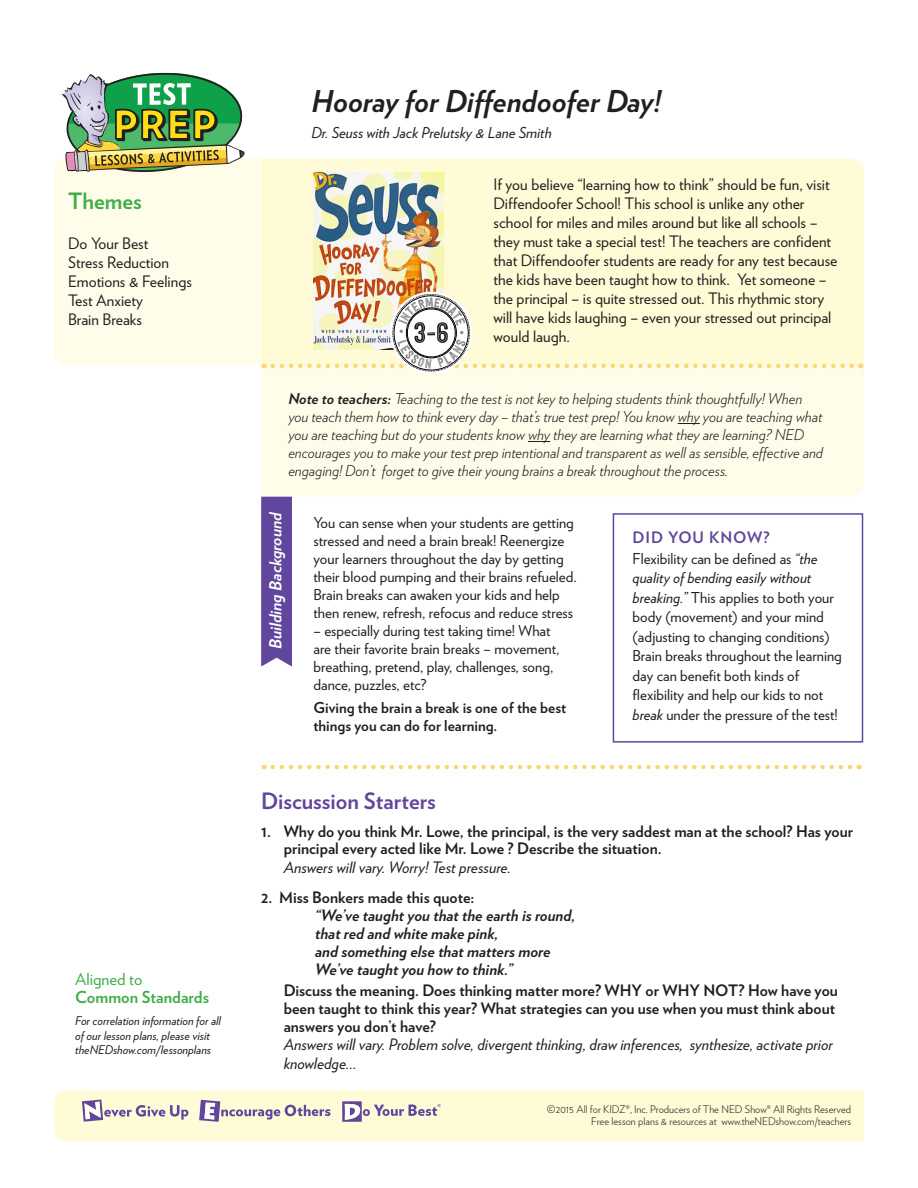
<style>
.page{position:relative;width:918px;height:1188px;background:#fff}
.page>*{position:absolute;margin:0;border:0;box-sizing:border-box;transform-origin:0 0}
.t1{font:italic 700 30px "Verlag";letter-spacing:-.005em;color:#231f20}
.t2{font:700 22.5px "Verlag";color:#60479d}
.t3{font:700 22.5px "Verlag";color:#40ae49}
.t4{font:italic 700 16.65px "Verlag";color:#fff}
.t5{font:700 16.5px "Verlag";color:#40ae49}
.t6{font:16.5px "Verlag";color:#40ae49}
.t7{font:15.75px/18.9px "Verlag";color:#231f20}
.t8{font:700 15.75px/18.5px "Verlag";color:#231f20}
.t9{font:italic 700 15.75px "Verlag";color:#231f20}
.t10{font:italic 15.75px "Verlag";color:#231f20}
.t11{font:700 15.75px "Verlag";letter-spacing:.05em;color:#60479d}
.t12{font:15px/19.5px "Verlag";color:#231f20}
.t13{font:italic 300 15px/18px "Verlag";color:#231f20}
.t14{font:700 15px/18px "Verlag";color:#231f20}
.t15{font:italic 15px "Verlag";color:#231f20}
.t16{font:italic 12px/14.4px "Verlag";color:#231f20}
.t17{font:300 10.5px/12.6px "Verlag";color:#231f20;text-align:right}
.s1{font-weight:700}
.s2{font-style:italic}
.s3{font-weight:400;font-style:italic}
</style>
<div class="page">
<div style="left:265px;top:159px;width:599px;height:206px;background:#fffbd6"></div>
<svg style="left:54px;top:1090px;width:810px;height:51px;background:#f6f1d3"></svg>
<div style="left:261px;top:365px;width:603px;height:131px;background:#fffde9"></div>
<svg style="left:54px;top:72px;width:211px;height:296px;background:#dbe5c7"></svg>
<svg style="left:273px;top:765px;width:587px;height:4px"></svg>
<div style="left:261px;top:497px;width:31px;height:170px;background:#60479d"></div>
<img style="left:313px;top:172px;width:131px;height:120px">
<div style="left:613px;top:513px;width:250px;height:230px;border:2px solid #60479d"></div>
<svg style="left:678px;top:423px;width:22px;height:1px"></svg>
<svg style="left:528px;top:441px;width:22px;height:1px"></svg>
<svg style="left:273px;top:292px;width:588px;height:82px;background:#f5f0d1"></svg>
<p class="t3" style="left:68px;top:183px;width:75px">Themes</p>
<p class="t7" style="left:68px;top:234px;width:82px">Do Your Best</p>
<p class="t7" style="left:68px;top:252px;width:102px">Stress Reduction</p>
<p class="t7" style="left:68px;top:271px;width:125px">Emotions &amp; Feelings</p>
<p class="t7" style="left:68px;top:290px;width:76px">Test Anxiety</p>
<p class="t7" style="left:68px;top:309px;width:75px">Brain Breaks</p>
<p class="t6" style="left:75px;top:967px;width:69px">Aligned to</p>
<p class="t5" style="left:75px;top:984px;width:135px">Common Standards</p>
<p class="t16" style="left:75px;top:1013px;width:147px">For correlation information for all of our lesson plans, please visit theNEDshow.com/lessonplans</p>
<p class="t1" style="left:312px;top:78px;width:351px">Hooray for Diffendoofer Day!</p>
<p class="t15" style="left:312px;top:121px;width:242px">Dr. Seuss with Jack Prelutsky &amp; Lane Smith</p>
<p class="t7" style="left:494px;top:174px;width:345px">If you believe “learning how to think” should be fun, visit Diffendoofer School! This school is unlike any other school for miles and miles around but like all schools – they must take a special test! The teachers are confident that Diffendoofer students are ready for any test because the kids have been taught how to think. Yet someone – the principal – is quite stressed out. This rhythmic story will have kids laughing – even your stressed out principal would laugh.</p>
<p class="t13" style="left:288px;top:389px;width:536px"><span class="s1">Note to teachers:</span> Teaching to the test is not key to helping students think thoughtfully! When you teach them how to think every day – that’s true test prep! You know why you are teaching what you are teaching but do your students know why they are learning what they are learning? NED encourages you to make your test prep intentional and transparent as well as sensible, effective and engaging! Don’t forget to give their young brains a break throughout the process.</p>
<p class="t4" style="left:262px;top:649px;width:139px;rotate:-90deg">Building Background</p>
<p class="t12" style="left:314px;top:513px;width:265px;line-height:18px">You can sense when your students are getting stressed and need a brain break! Reenergize your learners throughout the day by getting their blood pumping and their brains refueled.<br>Brain breaks can awaken your kids and help then renew, refresh, refocus and reduce stress</p>
<p class="t12" style="left:314px;top:621px;width:248px;line-height:18px">– especially during test taking time! What are their favorite brain breaks – movement, breathing, pretend, play, challenges, song, dance, puzzles, etc?</p>
<p class="t14" style="left:314px;top:698px;width:254px">Giving the brain a break is one of the best things you can do for learning.</p>
<p class="t11" style="left:633px;top:525px;width:139px">DID YOU KNOW?</p>
<p class="t12" style="left:633px;top:548px;width:211px">Flexibility can be defined as <span class="s2">“the quality of bending easily without breaking.”</span> This applies to both your body (movement) and your mind (adjusting to changing conditions)<br>Brain breaks throughout the learning day can benefit both kinds of flexibility and help our kids to not <span class="s2">break</span> under the pressure of the test!</p>
<p class="t2" style="left:261px;top:783px;width:176px">Discussion Starters</p>
<p class="t8" style="left:284px;top:822px;width:571px;line-height:16.5px;text-indent:-22px">1. Why do you think Mr. Lowe, the principal, is the very saddest man at the school? Has your principal every acted like Mr. Lowe ? Describe the situation.</p>
<p class="t10" style="left:284px;top:855px;width:229px">Answers will vary. Worry! Test pressure.</p>
<p class="t8" style="left:261px;top:887px;width:215px">2. Miss Bonkers made this quote:</p>
<p class="t9" style="left:315px;top:902px;width:262px">“We’ve taught you that the earth is round,</p>
<p class="t9" style="left:315px;top:920px;width:185px">that red and white make pink,</p>
<p class="t9" style="left:315px;top:938px;width:237px">and something else that matters more</p>
<p class="t9" style="left:315px;top:956px;width:199px">We’ve taught you how to think.”</p>
<p class="t8" style="left:284px;top:980px;width:556px">Discuss the meaning. Does thinking matter more? WHY or WHY NOT? How have you been taught to think this year? What strategies can you use when you must think about answers you don’t have?<br><span class="s3">Answers will vary. Problem solve, divergent thinking, draw inferences, synthesize, activate prior knowledge…</span></p>
<p class="t17" style="left:547px;top:1102px;width:306px">©2015 All for KIDZ®, Inc. Producers of The NED Show® All Rights Reserved<br>Free lesson plans &amp; resources at www.theNEDshow.com/teachers</p>
</div>
